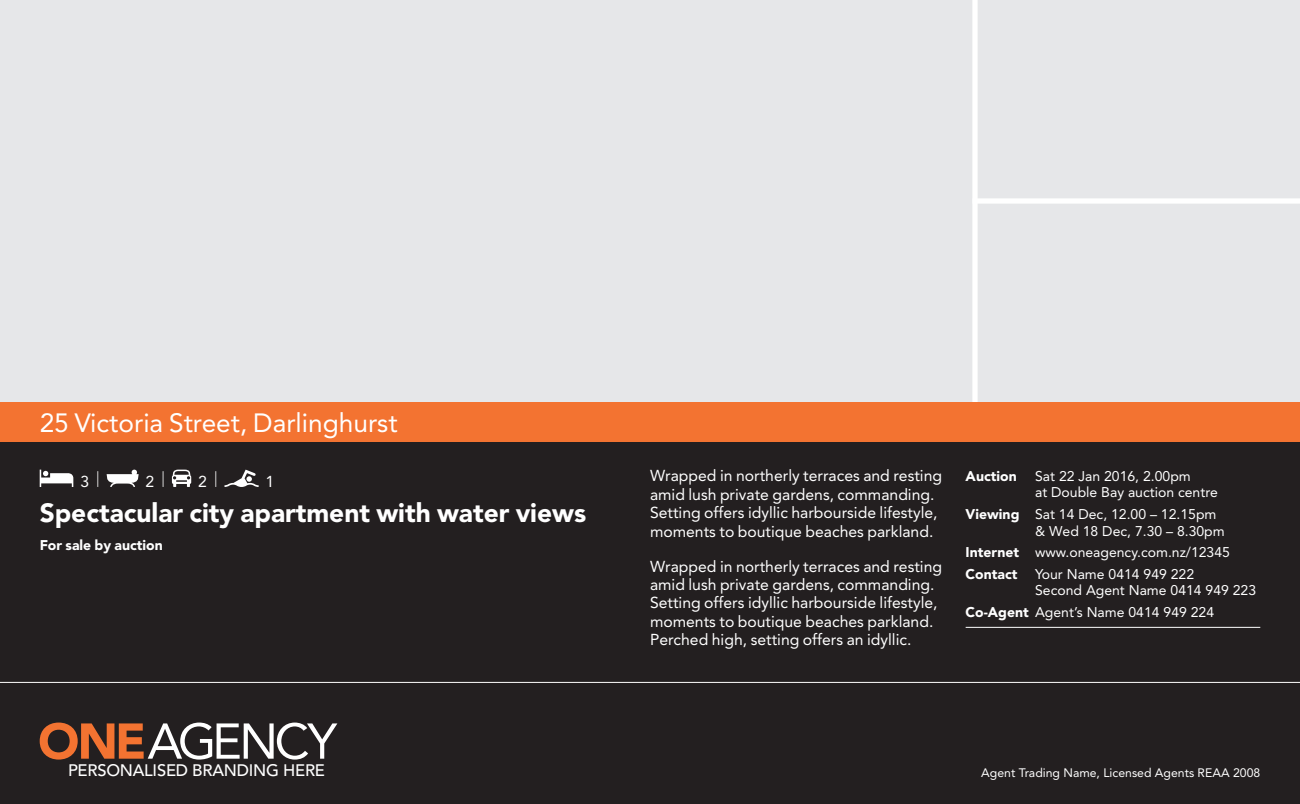
<style>
.page{position:relative;width:1300px;height:804px;background:#fff}
.page>*{position:absolute;margin:0;border:0;box-sizing:border-box;transform-origin:0 0}
.t1{font:900 26.25px "Avenir";color:#fff}
.t2{font:26.25px "Avenir";color:#fff}
.t3{font:500 16.62px "Avenir";letter-spacing:-.015em;color:#fff}
.t4{font:15.75px/18.4px "Avenir";color:#fff}
.underline{font:14px/16.6px "Avenir";color:#fff}
.underline-2{font:900 14px "Avenir";color:#fff}
.underline-3{font:12.25px "Avenir";color:#fff}
.s1{font-weight:900}
</style>
<div class="page">
<div style="left:0;top:441px;width:1300px;height:363px;background:#231f20"></div>
<svg style="left:40px;top:722px;width:297px;height:37px"></svg>
<hr style="left:0;top:682px;width:1300px;height:1px;background:#fff">
<hr style="left:965px;top:627px;width:295px;height:1px;background:#fff">
<svg style="left:40px;top:469px;width:33px;height:18px"></svg>
<svg style="left:107px;top:469px;width:32px;height:18px"></svg>
<svg style="left:172px;top:469px;width:19px;height:18px"></svg>
<svg style="left:224px;top:469px;width:35px;height:18px"></svg>
<div style="left:0;top:0;width:975px;height:402px;background:#e6e7e9"></div>
<div style="left:975px;top:0;width:325px;height:199px;background:#e6e7e9"></div>
<div style="left:975px;top:202px;width:325px;height:200px;background:#e6e7e9"></div>
<div style="left:972px;top:0;width:5px;height:402px;background:#fff"></div>
<div style="left:972px;top:198px;width:328px;height:6px;background:#fff"></div>
<div style="left:0;top:402px;width:1300px;height:39px;background:#f37331"></div>
<p class="t2" style="left:40px;top:407px;width:359px">25 Victoria Street, Darlinghurst</p>
<p class="t4" style="left:80px;top:472px;width:21px">3 <sup>|</sup></p>
<p class="t4" style="left:146px;top:472px;width:21px">2 <sup>|</sup></p>
<p class="t4" style="left:198px;top:472px;width:21px">2 <sup>|</sup></p>
<p class="t4" style="left:266px;top:472px;width:10px">1</p>
<p class="t1" style="left:40px;top:497px;width:548px">Spectacular city apartment with water views</p>
<p class="underline-2" style="left:40px;top:537px;width:124px">For sale by auction</p>
<p class="t3" style="left:68px;top:760px;width:258px">PERSONALISED BRANDING HERE</p>
<p class="t4" style="left:650px;top:467px;width:294px">Wrapped in northerly terraces and resting amid lush private gardens, commanding.<br>Setting offers idyllic harbourside lifestyle, moments to boutique beaches parkland.</p>
<p class="t4" style="left:650px;top:557px;width:294px">Wrapped in northerly terraces and resting amid lush private gardens, commanding.<br>Setting offers idyllic harbourside lifestyle, moments to boutique beaches parkland.<br>Perched high, setting offers an idyllic.</p>
<p class="underline-2" style="left:965px;top:467px;width:53px">Auction</p>
<p class="underline" style="left:1035px;top:467px;width:184px">Sat 22 Jan 2016, 2.00pm<br>at Double Bay auction centre</p>
<p class="underline" style="left:1035px;top:506px;width:191px;text-indent:-69px"><span class="s1">Viewing</span> Sat 14 Dec, 12.00 – 12.15pm &amp; Wed 18 Dec, 7.30 – 8.30pm</p>
<p class="underline" style="left:965px;top:544px;width:266px"><span class="s1">Internet</span> www.oneagency.com.nz/12345</p>
<p class="underline-2" style="left:965px;top:565px;width:53px">Contact</p>
<p class="underline" style="left:1035px;top:565px;width:223px">Your Name 0414 949 222<br>Second Agent Name 0414 949 223</p>
<p class="underline" style="left:965px;top:604px;width:250px"><span class="s1">Co-Agent</span> Agent’s Name 0414 949 224</p>
<p class="underline-3" style="left:981px;top:765px;width:280px">Agent Trading Name, Licensed Agents REAA 2008</p>
</div>
